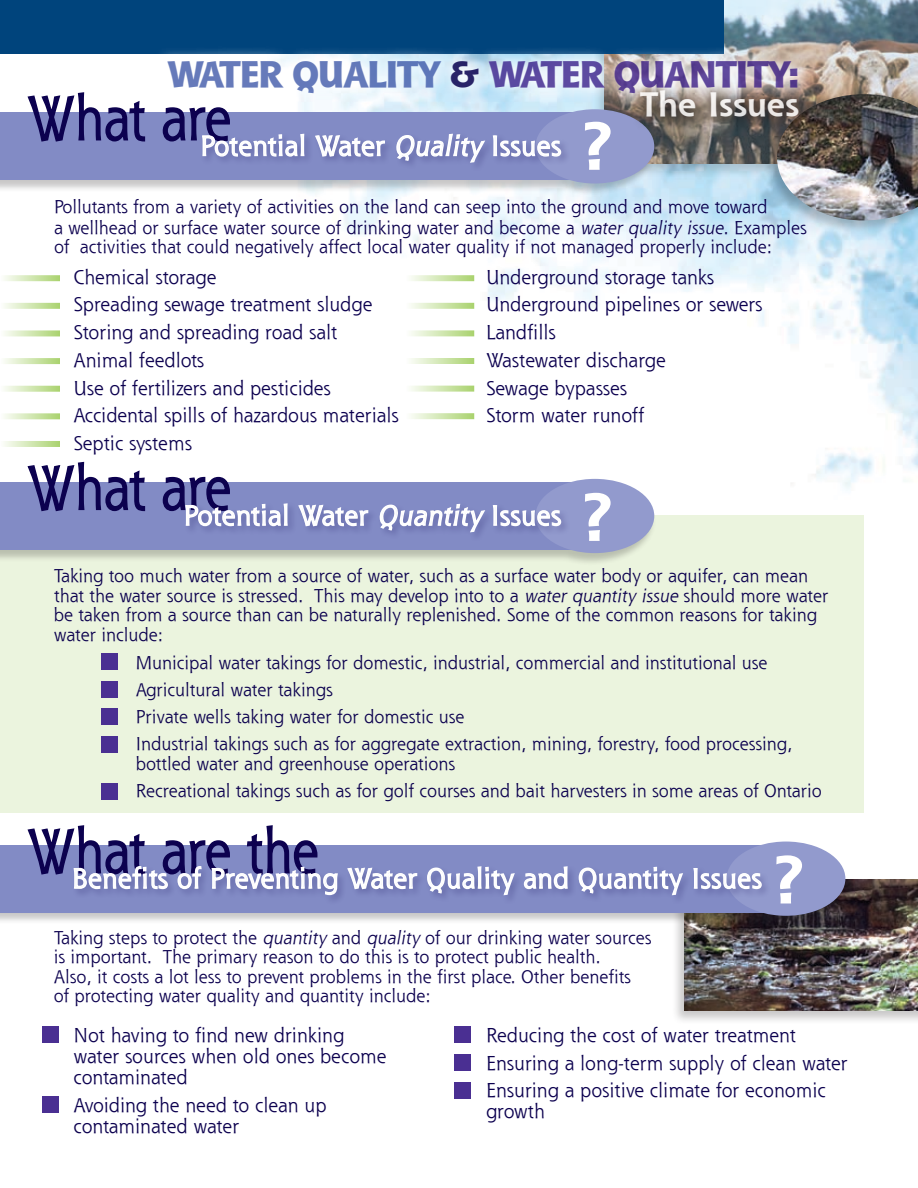
<style>
.page{position:relative;width:918px;height:1188px;background:#fff}
.page>*{position:absolute;margin:0;border:0;box-sizing:border-box;transform-origin:0 0}
.t1{font:700 66px "Shannon";color:#fff}
.t2{font:60.3px "Shannon";color:#0c014f;scale:.87 1}
.t3{font:800 36px "Shannon";letter-spacing:-.05em;color:#4a2f92}
.t4{font:700 33px "Shannon";color:#fff}
.t5{font:27px "Shannon";letter-spacing:.025em;color:#fff}
.t6{font:19.5px/27.8px "Shannon";color:#0c014f}
.t7{font:18px/19.5px "Shannon";color:#0c014f}
.s1{color:#4b63ae}
.s2{color:#0c014f}
.s3{font-style:italic}
</style>
<div class="page">
<img style="left:300px;top:106px;width:618px;height:546px">
<div style="left:0;top:515px;width:863px;height:298px;background:#ebf4de"></div>
<div style="left:671px;top:877px;width:247px;height:148px;background:#231f20;opacity:.25"></div>
<img style="left:684px;top:879px;width:234px;height:132px">
<div style="left:592px;top:0;width:326px;height:178px;background:#231f20;opacity:.25"></div>
<img style="left:605px;top:0;width:313px;height:164px">
<div style="left:0;top:842px;width:847px;height:86px;background:#231f20;opacity:.25"></div>
<div style="left:0;top:845px;width:789px;height:67px;background:#828bc5"></div>
<div style="left:727px;top:842px;width:118px;height:74px;background:#929acd;border-radius:50%"></div>
<div style="left:0;top:109px;width:656px;height:87px;background:#231f20;opacity:.25"></div>
<div style="left:0;top:113px;width:597px;height:67px;background:#828bc5"></div>
<div style="left:535px;top:109px;width:119px;height:75px;background:#929acd;border-radius:50%"></div>
<div style="left:0;top:479px;width:656px;height:86px;background:#231f20;opacity:.25"></div>
<div style="left:0;top:482px;width:597px;height:68px;background:#828bc5"></div>
<div style="left:535px;top:479px;width:119px;height:74px;background:#929acd;border-radius:50%"></div>
<div style="left:764px;top:92px;width:154px;height:143px;background:#231f20;opacity:.25"></div>
<img style="left:777px;top:94px;width:141px;height:126px">
<div style="left:0;top:0;width:724px;height:54px;background:#00447c"></div>
<div style="left:42px;top:1027px;width:17px;height:16px;background:#4a2f92"></div>
<div style="left:42px;top:1096px;width:17px;height:17px;background:#4a2f92"></div>
<div style="left:454px;top:1083px;width:17px;height:16px;background:#4a2f92"></div>
<div style="left:454px;top:1027px;width:17px;height:16px;background:#4a2f92"></div>
<div style="left:454px;top:1055px;width:17px;height:16px;background:#4a2f92"></div>
<svg style="left:406px;top:275px;width:68px;height:6px"></svg>
<svg style="left:406px;top:303px;width:68px;height:6px"></svg>
<svg style="left:406px;top:330px;width:68px;height:6px"></svg>
<svg style="left:406px;top:358px;width:68px;height:6px"></svg>
<svg style="left:406px;top:386px;width:68px;height:6px"></svg>
<svg style="left:406px;top:413px;width:68px;height:6px"></svg>
<svg style="left:4px;top:275px;width:56px;height:6px"></svg>
<svg style="left:4px;top:303px;width:56px;height:6px"></svg>
<svg style="left:4px;top:330px;width:56px;height:6px"></svg>
<svg style="left:4px;top:358px;width:56px;height:6px"></svg>
<svg style="left:4px;top:386px;width:56px;height:6px"></svg>
<svg style="left:4px;top:413px;width:56px;height:6px"></svg>
<svg style="left:4px;top:441px;width:56px;height:6px"></svg>
<div style="left:101px;top:653px;width:17px;height:17px;background:#4a2f92"></div>
<div style="left:101px;top:681px;width:17px;height:17px;background:#4a2f92"></div>
<div style="left:101px;top:708px;width:17px;height:17px;background:#4a2f92"></div>
<div style="left:101px;top:736px;width:17px;height:16px;background:#4a2f92"></div>
<div style="left:101px;top:783px;width:17px;height:17px;background:#4a2f92"></div>
<div style="left:623px;top:74px;width:188px;height:56px;background:#231f20;opacity:.75"></div>
<svg style="left:26px;top:92px;width:120px;height:50px"></svg>
<svg style="left:26px;top:461px;width:120px;height:51px"></svg>
<div style="left:72px;top:864px;width:700px;height:40px;background:#0c014f;opacity:.25"></div>
<svg style="left:26px;top:825px;width:313px;height:78px"></svg>
<svg style="left:346px;top:864px;width:72px;height:34px"></svg>
<svg style="left:426px;top:864px;width:90px;height:32px"></svg>
<svg style="left:523px;top:864px;width:46px;height:26px"></svg>
<svg style="left:578px;top:864px;width:106px;height:32px"></svg>
<svg style="left:692px;top:867px;width:71px;height:23px"></svg>
<div style="left:200px;top:131px;width:371px;height:41px;background:#0c014f;opacity:.25"></div>
<svg style="left:162px;top:107px;width:143px;height:51px"></svg>
<svg style="left:314px;top:131px;width:72px;height:35px"></svg>
<svg style="left:395px;top:133px;width:167px;height:37px"></svg>
<div style="left:183px;top:501px;width:388px;height:40px;background:#0c014f;opacity:.25"></div>
<svg style="left:162px;top:476px;width:127px;height:51px"></svg>
<svg style="left:297px;top:501px;width:72px;height:34px"></svg>
<svg style="left:379px;top:503px;width:183px;height:37px"></svg>
<svg style="left:162px;top:44px;width:648px;height:62px"></svg>
<h3 class="t3" style="left:167px;top:52px;width:634px"><span class="s1">WATER QUALITY</span> <span class="s2">&amp;</span> WATER QUANTITY:</h3>
<h3 class="t4" style="left:640px;top:85px;width:161px">The Issues</h3>
<h2 class="t2" style="left:27px;top:81px;width:236px">What are</h2>
<h1 class="t1" style="left:581px;top:107px;width:34px">?</h1>
<p class="t7" style="left:54px;top:196px;width:754px;line-height:20.2px">Pollutants from a variety of activities on the land can seep into the ground and move toward<br>a wellhead or surface water source of drinking water and become a <span class="s3">water quality issue</span>. Examples of activities that could negatively affect local water quality if not managed properly include:</p>
<p class="t6" style="left:74px;top:263px;width:327px">Chemical storage<br>Spreading sewage treatment sludge<br>Storing and spreading road salt<br>Animal feedlots<br>Use of fertilizers and pesticides<br>Accidental spills of hazardous materials<br>Septic systems</p>
<p class="t6" style="left:486px;top:263px;width:278px">Underground storage tanks<br>Underground pipelines or sewers<br>Landfills<br>Wastewater discharge<br>Sewage bypasses<br>Storm water runoff</p>
<h3 class="t5" style="left:201px;top:129px;width:362px">Potential Water <span class="s3">Quality</span> Issues</h3>
<h2 class="t2" style="left:27px;top:451px;width:236px">What are</h2>
<h3 class="t5" style="left:184px;top:499px;width:379px">Potential Water <span class="s3">Quantity</span> Issues</h3>
<h1 class="t1" style="left:581px;top:478px;width:34px">?</h1>
<p class="t7" style="left:54px;top:566px;width:776px">Taking too much water from a source of water, such as a surface water body or aquifer, can mean that the water source is stressed. This may develop into to a <span class="s3">water quantity issue</span> should more water be taken from a source than can be naturally replenished. Some of the common reasons for taking water include:</p>
<p class="t7" style="left:136px;top:649px;width:658px;line-height:27px">Municipal water takings for domestic, industrial, commercial and institutional use Agricultural water takings<br>Private wells taking water for domestic use<br>Industrial takings such as for aggregate extraction, mining, forestry, food processing,</p>
<p class="t7" style="left:136px;top:750px;width:687px;line-height:27px">bottled water and greenhouse operations<br>Recreational takings such as for golf courses and bait harvesters in some areas of Ontario</p>
<h2 class="t2" style="left:27px;top:814px;width:337px">What are the</h2>
<h3 class="t5" style="left:72px;top:862px;width:691px">Benefits of Preventing Water Quality and Quantity Issues</h3>
<h1 class="t1" style="left:772px;top:840px;width:34px">?</h1>
<p class="t7" style="left:54px;top:927px;width:599px">Taking steps to protect the <span class="s3">quantity</span> and <span class="s3">quality</span> of our drinking water sources is important. The primary reason to do this is to protect public health.<br>Also, it costs a lot less to prevent problems in the first place. Other benefits<br>of protecting water quality and quantity include:</p>
<p class="t6" style="left:74px;top:1024px;width:315px;line-height:21px">Not having to find new drinking water sources when old ones become contaminated</p>
<p class="t6" style="left:74px;top:1094px;width:255px;line-height:21px">Avoiding the need to clean up contaminated water</p>
<p class="t6" style="left:486px;top:1021px;width:363px">Reducing the cost of water treatment<br>Ensuring a long-term supply of clean water<br>Ensuring a positive climate for economic</p>
<p class="t6" style="left:486px;top:1098px;width:60px">growth</p>
</div>
